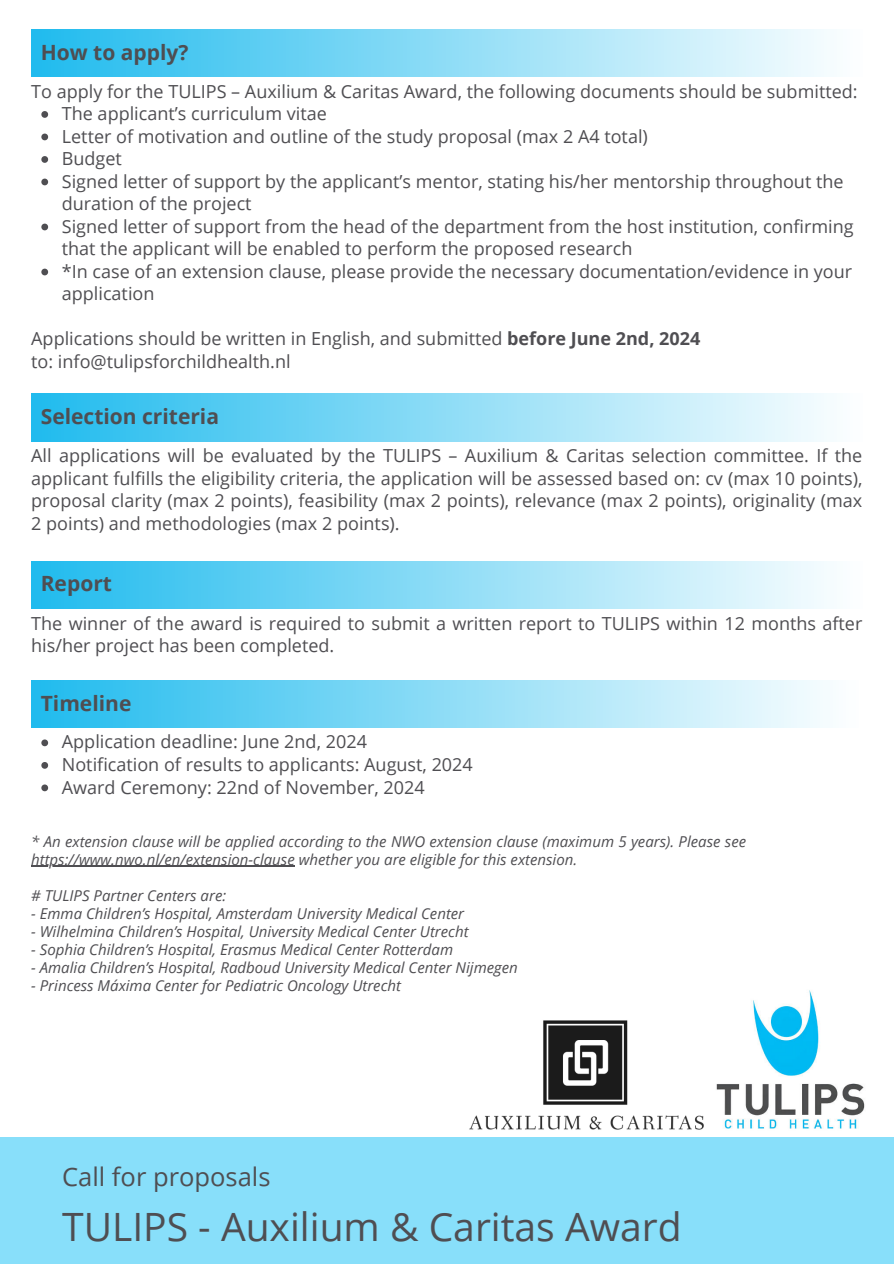
<style>
.page{position:relative;width:894px;height:1264px;background:#fff}
.page>*{position:absolute;margin:0;border:0;box-sizing:border-box;transform-origin:0 0}
.t1{font:39px "Open Sans";color:#4f4e52}
.t2{font:25.5px "Open Sans";color:#4f4e52}
.t3{font:700 21px "Open Sans";color:#4f4e52}
.t4{font:18px/22.5px "Open Sans";color:#4f4e52}
.t5{font:italic 15px/18px "Open Sans";color:#4f4e52}
.s1{font-weight:700}
</style>
<div class="page">
<div style="left:31px;top:29px;width:831px;height:48px;background:linear-gradient(to right,#1fbbee,#fdfeff)"></div>
<div style="left:31px;top:394px;width:831px;height:47px;background:linear-gradient(to right,#1fbbee,#fdfeff)"></div>
<div style="left:31px;top:561px;width:831px;height:48px;background:linear-gradient(to right,#1fbbee,#fdfeff)"></div>
<div style="left:31px;top:680px;width:827px;height:47px;background:linear-gradient(to right,#1fbbee,#fdfeff)"></div>
<img style="left:469px;top:1020px;width:235px;height:110px">
<svg style="left:41px;top:111px;width:7px;height:7px"></svg>
<svg style="left:41px;top:134px;width:7px;height:6px"></svg>
<svg style="left:41px;top:156px;width:7px;height:7px"></svg>
<svg style="left:41px;top:179px;width:7px;height:6px"></svg>
<svg style="left:41px;top:224px;width:7px;height:6px"></svg>
<svg style="left:41px;top:269px;width:7px;height:6px"></svg>
<svg style="left:41px;top:739px;width:7px;height:7px"></svg>
<svg style="left:41px;top:762px;width:7px;height:6px"></svg>
<svg style="left:41px;top:784px;width:7px;height:7px"></svg>
<hr style="left:31px;top:865px;width:264px;height:2px;background:#4f4e52">
<img style="left:716px;top:990px;width:149px;height:139px">
<div style="left:0;top:1137px;width:893px;height:126px;background:#88dffa"></div>
<p class="t3" style="left:41px;top:37px;width:149px">How to apply?</p>
<p class="t4" style="left:62px;top:79px;width:797px;text-indent:-31px">To apply for the TULIPS – Auxilium &amp; Caritas Award, the following documents should be submitted:<br>The applicant’s curriculum vitae<br>Letter of motivation and outline of the study proposal (max 2 A4 total)<br>Budget<br>Signed letter of support by the applicant’s mentor, stating his/her mentorship throughout the duration of the project<br>Signed letter of support from the head of the department from the host institution, confirming that the applicant will be enabled to perform the proposed research<br>*In case of an extension clause, please provide the necessary documentation/evidence in your application</p>
<p class="t4" style="left:31px;top:327px;width:670px">Applications should be written in English, and submitted <span class="s1">before June 2nd, 2024 </span>to: info@tulipsforchildhealth.nl</p>
<p class="t3" style="left:41px;top:402px;width:180px">Selection criteria</p>
<p class="t4" style="left:31px;top:444px;width:832px;text-align:justify">All applications will be evaluated by the TULIPS – Auxilium &amp; Caritas selection committee. If the applicant fulfills the eligibility criteria, the application will be assessed based on: cv (max 10 points), proposal clarity (max 2 points), feasibility (max 2 points), relevance (max 2 points), originality (max 2 points) and methodologies (max 2 points).</p>
<p class="t3" style="left:41px;top:568px;width:73px">Report</p>
<p class="t4" style="left:31px;top:611px;width:832px">The winner of the award is required to submit a written report to TULIPS within 12 months after his/her project has been completed.</p>
<p class="t3" style="left:41px;top:688px;width:92px">Timeline</p>
<p class="t4" style="left:62px;top:730px;width:412px">Application deadline: June 2nd, 2024<br>Notification of results to applicants: August, 2024<br>Award Ceremony: 22nd of November, 2024</p>
<p class="t5" style="left:31px;top:831px;width:716px">* An extension clause will be applied according to the NWO extension clause (maximum 5 years). Please see https://www.nwo.nl/en/extension-clause whether you are eligible for this extension.</p>
<p class="t5" style="left:31px;top:885px;width:196px"># TULIPS Partner Centers are:</p>
<p class="t5" style="left:31px;top:903px;width:434px">- Emma Children’s Hospital, Amsterdam University Medical Center</p>
<p class="t5" style="left:31px;top:921px;width:438px">- Wilhelmina Children’s Hospital, University Medical Center Utrecht</p>
<p class="t5" style="left:31px;top:939px;width:423px">- Sophia Children’s Hospital, Erasmus Medical Center Rotterdam</p>
<p class="t5" style="left:31px;top:957px;width:488px">- Amalia Children’s Hospital, Radboud University Medical Center Nijmegen</p>
<p class="t5" style="left:31px;top:975px;width:371px">- Princess Máxima Center for Pediatric Oncology Utrecht</p>
<h2 class="t2" style="left:62px;top:1159px;width:210px">Call for proposals</h2>
<h1 class="t1" style="left:62px;top:1199px;width:620px">TULIPS - Auxilium &amp; Caritas Award</h1>
</div>
